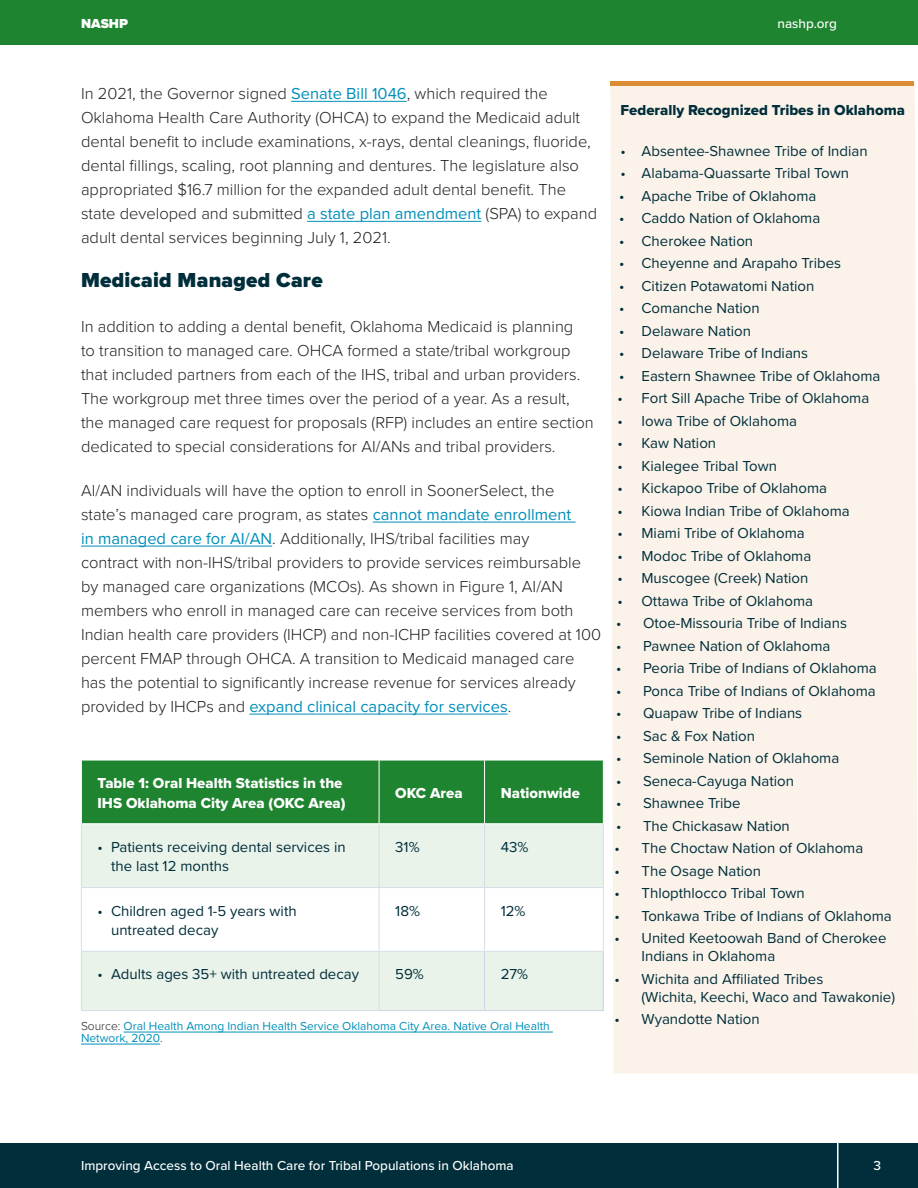
<style>
.page{position:relative;width:918px;height:1188px;background:#fff}
.page>*{position:absolute;margin:0;border:0;box-sizing:border-box;transform-origin:0 0}
.Headling_1{font:900 21px "Proxima Nova";letter-spacing:.01em;color:#002e3b}
.Headling_1-2{font:300 16.5px/24px "Proxima Nova";color:#231f20}
.Table_Bulleted_List{font:15px/19.5px "Proxima Nova";color:#002e3b}
.Table_Body{font:15px/19.5px "Proxima Nova Extrabld";color:#fff}
.Sidebar_Body{font:15px "Proxima Nova Extrabld";color:#002e3b}
.t1{font:500 13.5px "Proxima Nova";color:#fff}
.t2{font:900 13.5px "Proxima Nova";color:#fff}
.Body{font:12px/12px "Proxima Nova";color:#008fb9}
.s1{font-weight:400;color:#008fb9}
.s2{font-weight:300;color:#231f20}
</style>
<div class="page">
<div style="left:0;top:0;width:918px;height:45px;background:#1f842f"></div>
<div style="left:0;top:1143px;width:918px;height:45px;background:#002e3b"></div>
<hr style="left:837px;top:1141px;width:1px;height:47px;background:#fff">
<hr style="left:124px;top:1032px;width:429px;height:1px;background:#008fb9">
<hr style="left:81px;top:1044px;width:79px;height:1px;background:#008fb9">
<div style="left:82px;top:761px;width:521px;height:62px;background:#1f842f"></div>
<svg style="left:82px;top:824px;width:521px;height:186px;fill:#e9f3ea"></svg>
<hr style="left:484px;top:952px;width:1px;height:58px;background:#cad5e2">
<hr style="left:603px;top:952px;width:1px;height:58px;background:#cad5e2">
<hr style="left:379px;top:1010px;width:106px;height:1px;background:#cad5e2">
<hr style="left:485px;top:1010px;width:119px;height:1px;background:#cad5e2">
<hr style="left:379px;top:824px;width:1px;height:63px;background:#d5dee8">
<hr style="left:379px;top:888px;width:1px;height:63px;background:#d5dee8">
<hr style="left:81px;top:952px;width:1px;height:58px;background:#d5dee8">
<hr style="left:379px;top:952px;width:1px;height:58px;background:#d5dee8">
<hr style="left:81px;top:1010px;width:298px;height:1px;background:#d5dee8">
<hr style="left:81px;top:888px;width:1px;height:63px;background:#d5dee8">
<hr style="left:484px;top:888px;width:1px;height:63px;background:#d5dee8">
<hr style="left:603px;top:888px;width:1px;height:63px;background:#d5dee8">
<hr style="left:81px;top:951px;width:298px;height:1px;background:#d5dee8">
<hr style="left:379px;top:951px;width:106px;height:1px;background:#d5dee8">
<hr style="left:485px;top:951px;width:119px;height:1px;background:#d5dee8">
<hr style="left:81px;top:824px;width:1px;height:63px;background:#d5dee8">
<hr style="left:484px;top:824px;width:1px;height:63px;background:#d5dee8">
<hr style="left:603px;top:824px;width:1px;height:63px;background:#d5dee8">
<hr style="left:81px;top:887px;width:298px;height:1px;background:#d5dee8">
<hr style="left:379px;top:887px;width:106px;height:1px;background:#d5dee8">
<hr style="left:485px;top:887px;width:119px;height:1px;background:#d5dee8">
<hr style="left:484px;top:760px;width:1px;height:63px;background:#fff">
<hr style="left:379px;top:760px;width:1px;height:63px;background:#fff">
<div style="left:610px;top:83px;width:308px;height:991px;background:#fbf3ea"></div>
<hr style="left:610px;top:82px;width:304px;height:4px;background:#dc8c32">
<hr style="left:291px;top:101px;width:116px;height:1px;background:#008fb9">
<hr style="left:307px;top:221px;width:174px;height:1px;background:#008fb9">
<hr style="left:373px;top:522px;width:203px;height:1px;background:#008fb9">
<hr style="left:81px;top:546px;width:191px;height:1px;background:#008fb9">
<hr style="left:249px;top:714px;width:259px;height:1px;background:#008fb9">
<p class="t2" style="left:81px;top:13px;width:49px">NASHP</p>
<p class="t1" style="left:777px;top:13px;width:61px">nashp.org</p>
<p class="Headling_1-2" style="left:81px;top:81px;width:518px">In 2021, the Governor signed <span class="s1">Senate Bill 1046</span>, which required the Oklahoma Health Care Authority (OHCA) to expand the Medicaid adult dental benefit to include examinations, x-rays, dental cleanings, fluoride, dental fillings, scaling, root planning and dentures. The legislature also appropriated $16.7 million for the expanded adult dental benefit. The state developed and submitted <span class="s1">a state plan amendment</span> (SPA) to expand adult dental services beginning July 1, 2021.</p>
<p class="Headling_1" style="left:81px;top:265px;width:243px">Medicaid Managed Care</p>
<p class="Headling_1-2" style="left:81px;top:313px;width:514px">In addition to adding a dental benefit, Oklahoma Medicaid is planning<br>to transition to managed care. OHCA formed a state/tribal workgroup that included partners from each of the IHS, tribal and urban providers.<br>The workgroup met three times over the period of a year. As a result, the managed care request for proposals (RFP) includes an entire section dedicated to special considerations for AI/ANs and tribal providers.</p>
<p class="Headling_1-2" style="left:81px;top:477px;width:522px">AI/AN individuals will have the option to enroll in SoonerSelect, the state’s managed care program, as states <span class="s1">cannot mandate enrollment<br>in managed care for AI/AN</span>. Additionally, IHS/tribal facilities may<br>contract with non-IHS/tribal providers to provide services reimbursable by managed care organizations (MCOs). As shown in Figure 1, AI/AN members who enroll in managed care can receive services from both Indian health care providers (IHCP) and non-ICHP facilities covered at 100 percent FMAP through OHCA. A transition to Medicaid managed care has the potential to significantly increase revenue for services already provided by IHCPs and <span class="s1">expand clinical capacity for services</span>.</p>
<p class="Table_Body" style="left:98px;top:773px;width:250px">Table 1: Oral Health Statistics in the<br>IHS Oklahoma City Area (OKC Area)</p>
<p class="Table_Body" style="left:395px;top:783px;width:69px">OKC Area</p>
<p class="Table_Body" style="left:501px;top:783px;width:81px">Nationwide</p>
<p class="Table_Bulleted_List" style="left:111px;top:836px;width:236px;text-indent:-14px">• Patients receiving dental services in the last 12 months</p>
<p class="Table_Bulleted_List" style="left:395px;top:836px;width:26px">31%</p>
<p class="Table_Bulleted_List" style="left:501px;top:836px;width:29px">43%</p>
<p class="Table_Bulleted_List" style="left:111px;top:900px;width:187px;text-indent:-14px">• Children aged 1-5 years with untreated decay</p>
<p class="Table_Bulleted_List" style="left:395px;top:900px;width:26px">18%</p>
<p class="Table_Bulleted_List" style="left:501px;top:900px;width:26px">12%</p>
<p class="Table_Bulleted_List" style="left:98px;top:964px;width:263px">• Adults ages 35+ with untreated decay</p>
<p class="Table_Bulleted_List" style="left:395px;top:964px;width:30px">59%</p>
<p class="Table_Bulleted_List" style="left:501px;top:964px;width:29px">27%</p>
<p class="Body" style="left:81px;top:1020px;width:470px"><span class="s2">Source:</span> Oral Health Among Indian Health Service Oklahoma City Area. Native Oral Health<br>Network, 2020<span class="s2">.</span></p>
<p class="Sidebar_Body" style="left:621px;top:99px;width:286px">Federally Recognized Tribes in Oklahoma</p>
<p class="Table_Bulleted_List" style="left:621px;top:140px;width:249px">• Absentee-Shawnee Tribe of Indian</p>
<p class="Table_Bulleted_List" style="left:621px;top:163px;width:230px">• Alabama-Quassarte Tribal Town</p>
<p class="Table_Bulleted_List" style="left:619px;top:185px;width:199px">• Apache Tribe of Oklahoma</p>
<p class="Table_Bulleted_List" style="left:619px;top:208px;width:203px">• Caddo Nation of Oklahoma</p>
<p class="Table_Bulleted_List" style="left:619px;top:230px;width:136px">• Cherokee Nation</p>
<p class="Table_Bulleted_List" style="left:619px;top:253px;width:224px">• Cheyenne and Arapaho Tribes</p>
<p class="Table_Bulleted_List" style="left:619px;top:275px;width:197px">• Citizen Potawatomi Nation</p>
<p class="Table_Bulleted_List" style="left:619px;top:298px;width:142px">• Comanche Nation</p>
<p class="Table_Bulleted_List" style="left:619px;top:320px;width:134px">• Delaware Nation</p>
<p class="Table_Bulleted_List" style="left:619px;top:343px;width:191px">• Delaware Tribe of Indians</p>
<p class="Table_Bulleted_List" style="left:619px;top:365px;width:263px">• Eastern Shawnee Tribe of Oklahoma</p>
<p class="Table_Bulleted_List" style="left:618px;top:388px;width:253px">• Fort Sill Apache Tribe of Oklahoma</p>
<p class="Table_Bulleted_List" style="left:618px;top:410px;width:181px">• Iowa Tribe of Oklahoma</p>
<p class="Table_Bulleted_List" style="left:618px;top:433px;width:100px">• Kaw Nation</p>
<p class="Table_Bulleted_List" style="left:618px;top:455px;width:161px">• Kialegee Tribal Town</p>
<p class="Table_Bulleted_List" style="left:618px;top:478px;width:211px">• Kickapoo Tribe of Oklahoma</p>
<p class="Table_Bulleted_List" style="left:618px;top:500px;width:234px">• Kiowa Indian Tribe of Oklahoma</p>
<p class="Table_Bulleted_List" style="left:618px;top:523px;width:189px">• Miami Tribe of Oklahoma</p>
<p class="Table_Bulleted_List" style="left:618px;top:545px;width:195px">• Modoc Tribe of Oklahoma</p>
<p class="Table_Bulleted_List" style="left:618px;top:568px;width:192px">• Muscogee (Creek) Nation</p>
<p class="Table_Bulleted_List" style="left:618px;top:590px;width:197px">• Ottawa Tribe of Oklahoma</p>
<p class="Table_Bulleted_List" style="left:616px;top:613px;width:233px">• Otoe-Missouria Tribe of Indians</p>
<p class="Table_Bulleted_List" style="left:616px;top:635px;width:216px">• Pawnee Nation of Oklahoma</p>
<p class="Table_Bulleted_List" style="left:616px;top:658px;width:262px">• Peoria Tribe of Indians of Oklahoma</p>
<p class="Table_Bulleted_List" style="left:616px;top:680px;width:261px">• Ponca Tribe of Indians of Oklahoma</p>
<p class="Table_Bulleted_List" style="left:616px;top:703px;width:188px">• Quapaw Tribe of Indians</p>
<p class="Table_Bulleted_List" style="left:616px;top:725px;width:141px">• Sac &amp; Fox Nation</p>
<p class="Table_Bulleted_List" style="left:616px;top:748px;width:225px">• Seminole Nation of Oklahoma</p>
<p class="Table_Bulleted_List" style="left:616px;top:770px;width:179px">• Seneca-Cayuga Nation</p>
<p class="Table_Bulleted_List" style="left:616px;top:793px;width:126px">• Shawnee Tribe</p>
<p class="Table_Bulleted_List" style="left:616px;top:815px;width:175px">• The Chickasaw Nation</p>
<p class="Table_Bulleted_List" style="left:615px;top:838px;width:250px">• The Choctaw Nation of Oklahoma</p>
<p class="Table_Bulleted_List" style="left:615px;top:860px;width:148px">• The Osage Nation</p>
<p class="Table_Bulleted_List" style="left:615px;top:883px;width:192px">• Thlopthlocco Tribal Town</p>
<p class="Table_Bulleted_List" style="left:615px;top:905px;width:279px">• Tonkawa Tribe of Indians of Oklahoma</p>
<p class="Table_Bulleted_List" style="left:642px;top:928px;width:246px;line-height:18px;text-indent:-27px">• United Keetoowah Band of Cherokee<br>Indians in Oklahoma</p>
<p class="Table_Bulleted_List" style="left:642px;top:969px;width:255px;line-height:18px;text-indent:-27px">• Wichita and Affiliated Tribes<br>(Wichita, Keechi, Waco and Tawakonie)</p>
<p class="Table_Bulleted_List" style="left:615px;top:1009px;width:147px">• Wyandotte Nation</p>
<p class="t1" style="left:81px;top:1155px;width:434px">Improving Access to Oral Health Care for Tribal Populations in Oklahoma</p>
<p class="t1" style="left:874px;top:1155px;width:9px">3</p>
</div>
